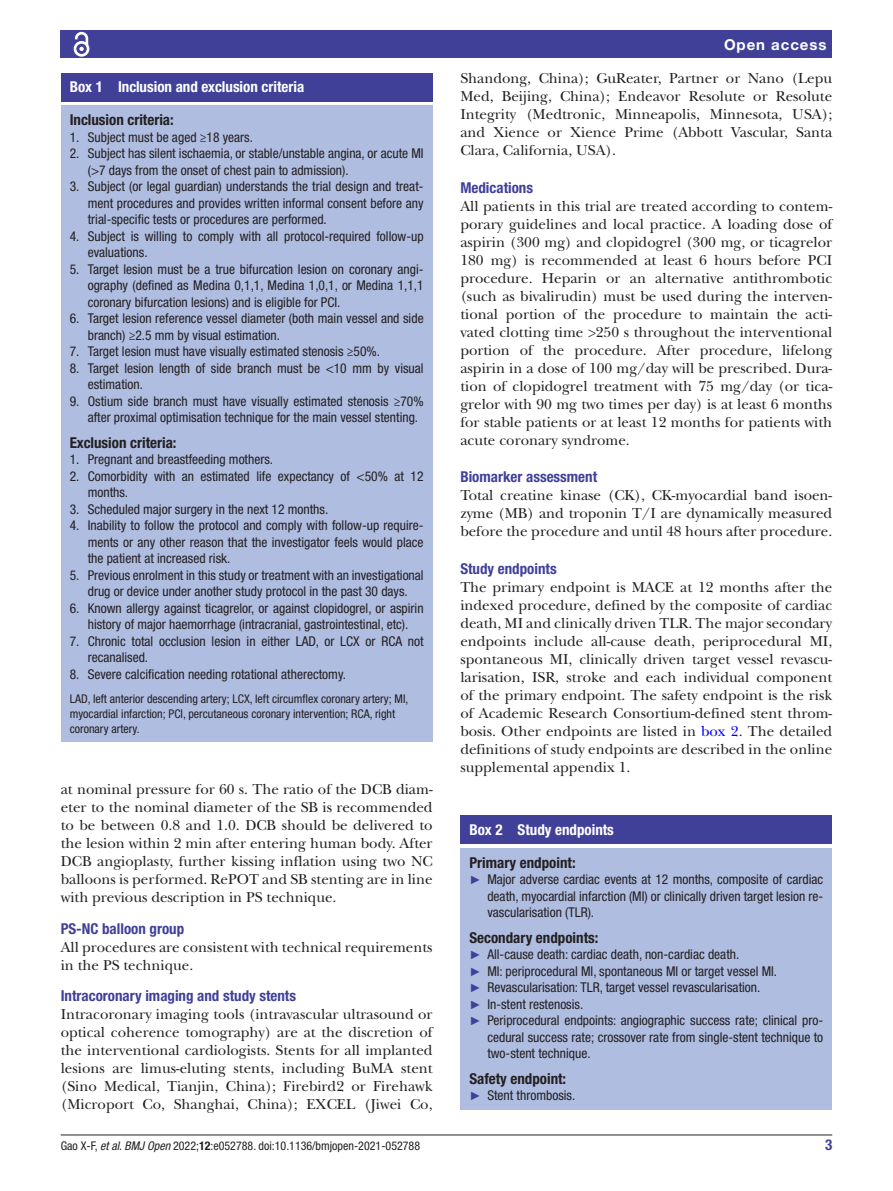
<style>
.page{position:relative;width:893px;height:1191px;background:#fff}
.page>*{position:absolute;margin:0;border:0;box-sizing:border-box;transform-origin:0 0}
.t1{font:15px/18px "New Baskerville";color:#231f20;text-align:justify}
.t2{font:700 condensed 15px "Helvetica Neue LT Std";color:#414099}
.t3{font:700 condensed 15px "Helvetica Neue LT Std";color:#231f20}
.t4{font:700 condensed 15px "Helvetica Neue LT Std";color:#fff}
.t5{font:700 15px "Helvetica Neue LT Std";letter-spacing:.065em;color:#fff}
.t6{font:condensed 13.5px/16.5px "Helvetica Neue LT Std";color:#231f20}
.t7{font:condensed 12px/15px "Helvetica Neue LT Std";color:#231f20}
.s1{color:#00f}
.s2{font-family:"Arial";font-stretch:normal;font-size:12px;color:#414099}
.s3{font-style:italic}
.s4{font-weight:700}
</style>
<div class="page">
<hr style="left:61px;top:1134px;width:771px;height:1px;background:#231f20">
<div style="left:61px;top:31px;width:771px;height:27px;background:#414099"></div>
<svg style="left:73px;top:31px;width:17px;height:26px"></svg>
<div style="left:61px;top:73px;width:372px;height:28px;background:#414099"></div>
<div style="left:61px;top:106px;width:372px;height:636px;background:#afbde1"></div>
<div style="left:460px;top:815px;width:372px;height:29px;background:#414099"></div>
<div style="left:460px;top:848px;width:372px;height:261px;background:#afbde1"></div>
<p class="t4" style="left:70px;top:78px;width:236px">Box 1 Inclusion and exclusion criteria</p>
<p class="t3" style="left:70px;top:111px;width:106px">Inclusion criteria:</p>
<p class="t6" style="left:70px;top:129px;width:185px">1. Subject must be aged ≥18 years.</p>
<p class="t6" style="left:88px;top:145px;width:337px;text-indent:-18px">2. Subject has silent ischaemia, or stable/unstable angina, or acute MI (&gt;7 days from the onset of chest pain to admission).</p>
<p class="t6" style="left:88px;top:178px;width:337px;text-align:justify;text-indent:-18px">3. Subject (or legal guardian) understands the trial design and treat&shy;ment procedures and provides written informal consent before any trial-specific tests or procedures are performed.</p>
<p class="t6" style="left:88px;top:228px;width:337px;text-indent:-18px">4. Subject is willing to comply with all protocol-required follow-up evaluations.</p>
<p class="t6" style="left:88px;top:261px;width:337px;text-align:justify;text-indent:-18px">5. Target lesion must be a true bifurcation lesion on coronary angi&shy;ography (defined as Medina 0,1,1, Medina 1,0,1, or Medina 1,1,1 coronary bifurcation lesions) and is eligible for PCI.</p>
<p class="t6" style="left:88px;top:310px;width:337px;text-indent:-18px">6. Target lesion reference vessel diameter (both main vessel and side branch) ≥2.5 mm by visual estimation.</p>
<p class="t6" style="left:70px;top:343px;width:312px">7. Target lesion must have visually estimated stenosis ≥50%.</p>
<p class="t6" style="left:88px;top:360px;width:337px;text-indent:-18px">8. Target lesion length of side branch must be &lt;10 mm by visual estimation.</p>
<p class="t6" style="left:88px;top:393px;width:337px;text-indent:-18px">9. Ostium side branch must have visually estimated stenosis ≥70% after proximal optimisation technique for the main vessel stenting.</p>
<p class="t3" style="left:70px;top:433px;width:108px">Exclusion criteria:</p>
<p class="t6" style="left:70px;top:451px;width:205px">1. Pregnant and breastfeeding mothers.</p>
<p class="t6" style="left:88px;top:468px;width:337px;text-indent:-18px">2. Comorbidity with an estimated life expectancy of &lt;50% at 12 months.</p>
<p class="t6" style="left:70px;top:501px;width:260px">3. Scheduled major surgery in the next 12 months.</p>
<p class="t6" style="left:88px;top:517px;width:337px;text-align:justify;text-indent:-18px">4. Inability to follow the protocol and comply with follow-up require&shy;ments or any other reason that the investigator feels would place the patient at increased risk.</p>
<p class="t6" style="left:70px;top:567px;width:355px;text-align:center">5. Previous enrolment in this study or treatment with an investigational drug or device under another study protocol in the past 30 days.</p>
<p class="t6" style="left:70px;top:600px;width:355px;text-align:center">6. Known allergy against ticagrelor, or against clopidogrel, or aspirin history of major haemorrhage (intracranial, gastrointestinal, etc).</p>
<p class="t6" style="left:88px;top:633px;width:337px;text-indent:-18px">7. Chronic total occlusion lesion in either LAD, or LCX or RCA not recanalised.</p>
<p class="t6" style="left:70px;top:666px;width:278px">8. Severe calcification needing rotational atherectomy.</p>
<p class="t7" style="left:70px;top:691px;width:340px">LAD, left anterior descending artery; LCX, left circumflex coronary artery; MI, myocardial infarction; PCI, percutaneous coronary intervention; RCA, right coronary artery.</p>
<p class="t1" style="left:61px;top:780px;width:373px">at nominal pressure for 60 s. The ratio of the DCB diam&shy;eter to the nominal diameter of the SB is recommended to be between 0.8 and 1.0. DCB should be delivered to the lesion within 2 min after entering human body. After DCB angioplasty, further kissing inflation using two NC balloons is performed. RePOT and SB stenting are in line with previous description in PS technique.</p>
<p class="t2" style="left:61px;top:919px;width:125px">PS-NC balloon group</p>
<p class="t1" style="left:61px;top:938px;width:373px">All procedures are consistent with technical requirements in the PS technique.</p>
<p class="t2" style="left:61px;top:987px;width:237px">Intracoronary imaging and study stents</p>
<p class="t1" style="left:61px;top:1005px;width:373px">Intracoronary imaging tools (intravascular ultrasound or optical coherence tomography) are at the discretion of the interventional cardiologists. Stents for all implanted lesions are limus-eluting stents, including BuMA stent (Sino Medical, Tianjin, China); Firebird2 or Firehawk (Microport Co, Shanghai, China); EXCEL (Jiwei Co,</p>
<p class="t5" style="left:724px;top:35px;width:104px">Open access</p>
<p class="t1" style="left:460px;top:69px;width:373px">Shandong, China); GuReater, Partner or Nano (Lepu Med, Beijing, China); Endeavor Resolute or Resolute Integrity (Medtronic, Minneapolis, Minnesota, USA); and Xience or Xience Prime (Abbott Vascular, Santa Clara, California, USA).</p>
<p class="t2" style="left:460px;top:178px;width:74px">Medications</p>
<p class="t1" style="left:460px;top:197px;width:373px">All patients in this trial are treated according to contem&shy;porary guidelines and local practice. A loading dose of aspirin (300 mg) and clopidogrel (300 mg, or ticagrelor 180 mg) is recommended at least 6 hours before PCI procedure. Heparin or an alternative antithrombotic (such as bivalirudin) must be used during the interven&shy;tional portion of the procedure to maintain the acti&shy;vated clotting time &gt;250 s throughout the interventional portion of the procedure. After procedure, lifelong aspirin in a dose of 100 mg/day will be prescribed. Dura&shy;tion of clopidogrel treatment with 75 mg/day (or tica&shy;grelor with 90 mg two times per day) is at least 6 months for stable patients or at least 12 months for patients with acute coronary syndrome.</p>
<p class="t2" style="left:460px;top:468px;width:138px">Biomarker assessment</p>
<p class="t1" style="left:460px;top:486px;width:373px">Total creatine kinase (CK), CK-myocardial band isoen&shy;zyme (MB) and troponin T/I are dynamically measured before the procedure and until 48 hours after procedure.</p>
<p class="t2" style="left:460px;top:559px;width:98px">Study endpoints</p>
<p class="t1" style="left:460px;top:578px;width:373px">The primary endpoint is MACE at 12 months after the indexed procedure, defined by the composite of cardiac death, MI and clinically driven TLR. The major secondary endpoints include all-cause death, periprocedural MI, spontaneous MI, clinically driven target vessel revascu&shy;larisation, ISR, stroke and each individual component of the primary endpoint. The safety endpoint is the risk of Academic Research Consortium-defined stent throm&shy;bosis. Other endpoints are listed in <span class="s1">box 2</span>. The detailed definitions of study endpoints are described in the online supplemental appendix 1.</p>
<p class="t4" style="left:469px;top:820px;width:146px">Box 2 Study endpoints</p>
<p class="t3" style="left:469px;top:853px;width:108px">Primary endpoint:</p>
<p class="t6" style="left:487px;top:871px;width:337px;text-align:justify;text-indent:-18px"><span class="s2">►</span> Major adverse cardiac events at 12 months, composite of cardiac death, myocardial infarction (MI) or clinically driven target lesion re&shy;vascularisation (TLR).</p>
<p class="t3" style="left:469px;top:928px;width:131px">Secondary endpoints:</p>
<p class="t6" style="left:469px;top:946px;width:272px"><span class="s2">►</span> All-cause death: cardiac death, non-cardiac death.</p>
<p class="t6" style="left:469px;top:962px;width:309px"><span class="s2">►</span> MI: periprocedural MI, spontaneous MI or target vessel MI.</p>
<p class="t6" style="left:469px;top:979px;width:293px"><span class="s2">►</span> Revascularisation: TLR, target vessel revascularisation.</p>
<p class="t6" style="left:469px;top:995px;width:115px"><span class="s2">►</span> In-stent restenosis.</p>
<p class="t6" style="left:469px;top:1012px;width:355px"><span class="s2">►</span> Periprocedural endpoints: angiographic success rate; clinical pro-</p>
<p class="t6" style="left:487px;top:1028px;width:337px">cedural success rate; crossover rate from single-stent technique to</p>
<p class="t6" style="left:487px;top:1045px;width:105px">two-stent technique.</p>
<p class="t3" style="left:469px;top:1069px;width:98px">Safety endpoint:</p>
<p class="t6" style="left:469px;top:1087px;width:107px"><span class="s2">►</span> Stent thrombosis.</p>
<p class="t7" style="left:61px;top:1137px;width:361px">Gao X-F, <span class="s3">et al</span>. <span class="s3">BMJ Open</span> 2022;<span class="s4">12</span>:e052788. doi:10.1136/bmjopen-2021-052788</p>
<p class="t2" style="left:825px;top:1135px;width:9px">3</p>
</div>
